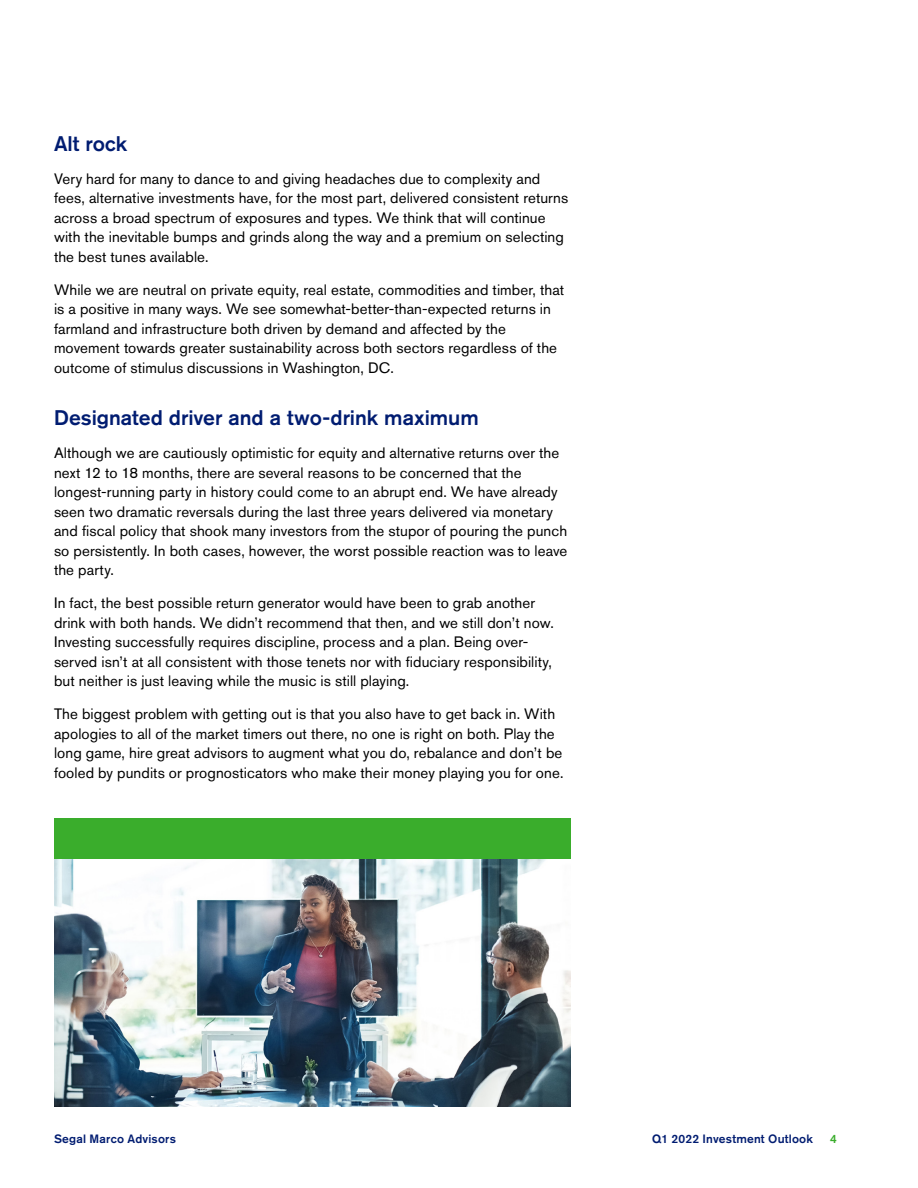
<style>
.page{position:relative;width:918px;height:1188px;background:#fff}
.page>*{position:absolute;margin:0;border:0;box-sizing:border-box;transform-origin:0 0}
.t1{font:500 21px "Akzidenz Grotesk BE";letter-spacing:-.005em;color:#001c71}
.t2{font:15px/19.5px "Akzidenz Grotesk BE";letter-spacing:.005em;color:#000}
.t3{font:500 12px "Akzidenz Grotesk BE";letter-spacing:.015em;color:#001c71}
.t4{font:500 12px "Akzidenz Grotesk BE";color:#3aad2c}
</style>
<div class="page">
<img style="left:54px;top:859px;width:516px;height:247px">
<div style="left:54px;top:818px;width:516px;height:41px;background:#3aad2c"></div>
<h1 class="t1" style="left:54px;top:131px;width:75px">Alt rock</h1>
<p class="t2" style="left:54px;top:169px;width:516px">Very hard for many to dance to and giving headaches due to complexity and fees, alternative investments have, for the most part, delivered consistent returns across a broad spectrum of exposures and types. We think that will continue with the inevitable bumps and grinds along the way and a premium on selecting the best tunes available.</p>
<p class="t2" style="left:54px;top:280px;width:512px">While we are neutral on private equity, real estate, commodities and timber, that is a positive in many ways. We see somewhat-better-than-expected returns in farmland and infrastructure both driven by demand and affected by the movement towards greater sustainability across both sectors regardless of the outcome of stimulus discussions in Washington, DC.</p>
<h1 class="t1" style="left:54px;top:405px;width:426px">Designated driver and a two-drink maximum</h1>
<p class="t2" style="left:54px;top:443px;width:515px">Although we are cautiously optimistic for equity and alternative returns over the next 12 to 18 months, there are several reasons to be concerned that the longest-running party in history could come to an abrupt end. We have already seen two dramatic reversals during the last three years delivered via monetary and fiscal policy that shook many investors from the stupor of pouring the punch so persistently. In both cases, however, the worst possible reaction was to leave the party.</p>
<p class="t2" style="left:54px;top:593px;width:501px">In fact, the best possible return generator would have been to grab another drink with both hands. We didn’t recommend that then, and we still don’t now.<br>Investing successfully requires discipline, process and a plan. Being over&shy;served isn’t at all consistent with those tenets nor with fiduciary responsibility, but neither is just leaving while the music is still playing.</p>
<p class="t2" style="left:54px;top:704px;width:511px">The biggest problem with getting out is that you also have to get back in. With apologies to all of the market timers out there, no one is right on both. Play the long game, hire great advisors to augment what you do, rebalance and don’t be fooled by pundits or prognosticators who make their money playing you for one.</p>
<p class="t3" style="left:54px;top:1131px;width:123px">Segal Marco Advisors</p>
<p class="t3" style="left:652px;top:1131px;width:162px">Q1 2022 Investment Outlook</p>
<p class="t4" style="left:830px;top:1131px;width:8px">4</p>
</div>
